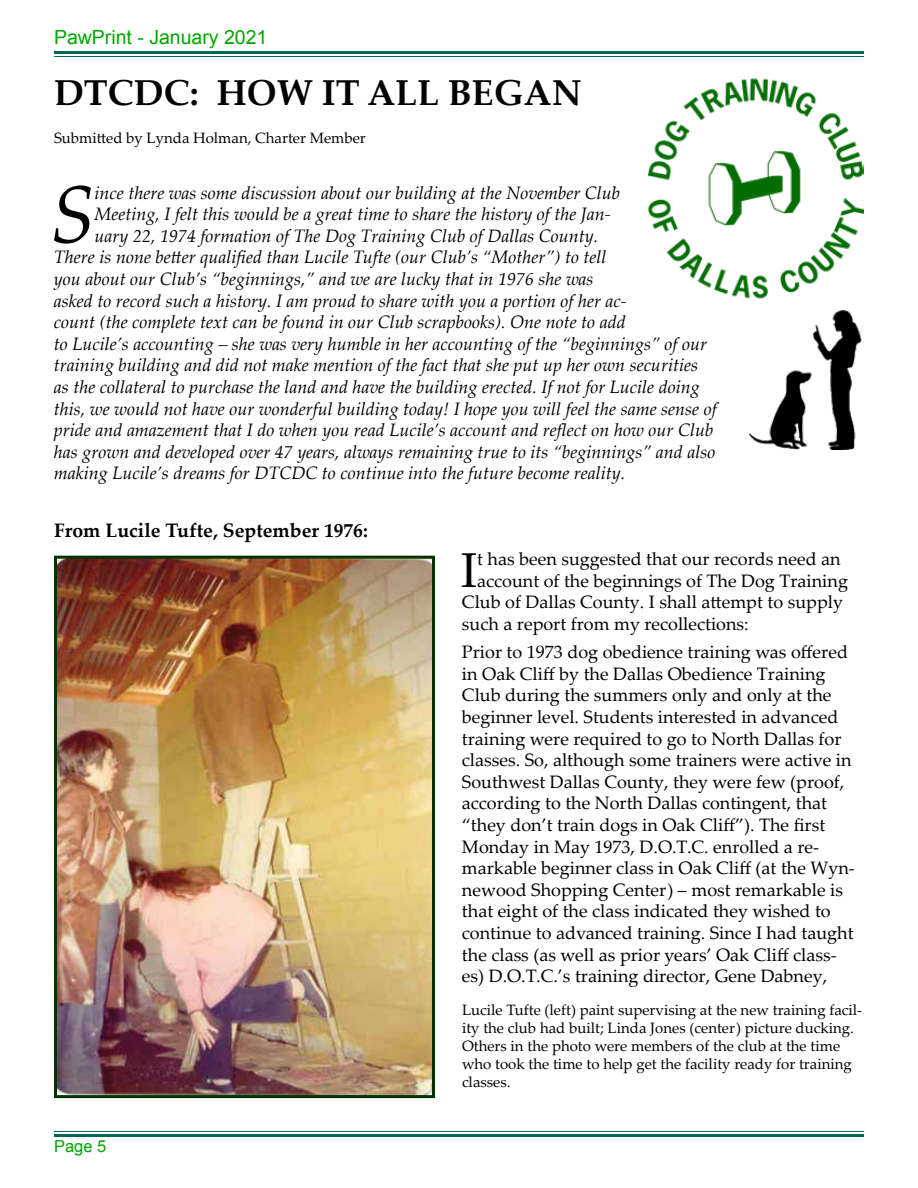
<style>
.page{position:relative;width:918px;height:1188px;background:#fff}
.page>*{position:absolute;margin:0;border:0;box-sizing:border-box;transform-origin:0 0}
.t1{font:italic 80.55px "Palatino Linotype";color:#000}
.t2{font:49.05px "Palatino Linotype";color:#000}
.t3{font:700 36px "Palatino Linotype";color:#000}
.t4{font:700 19.5px "Palatino Linotype";color:#000}
.t5{font:19.5px "Arial";color:#00a800}
.t6{font:italic 18px "Palatino Linotype";color:#000}
.t7{font:18px/21.6px "Palatino Linotype";color:#000}
.t8{font:16.5px "Arial";color:#00a800}
.t9{font:15px/18px "Palatino Linotype";color:#000}
</style>
<div class="page">
<hr style="left:54px;top:51px;width:810px;height:3px;background:#006658">
<hr style="left:54px;top:56px;width:810px;height:1px;background:#006658">
<hr style="left:54px;top:1131px;width:810px;height:1px;background:#006658">
<hr style="left:54px;top:1134px;width:810px;height:3px;background:#006658">
<img style="left:58px;top:560px;width:373px;height:534px">
<div style="left:54px;top:556px;width:381px;height:542px;border:3px solid #030"></div>
<img style="left:648px;top:78px;width:216px;height:221px">
<img style="left:750px;top:310px;width:114px;height:140px">
<p class="t5" style="left:54px;top:25px;width:215px">PawPrint - January 2021</p>
<h3 class="t3" style="left:54px;top:67px;width:529px">DTCDC: HOW IT ALL BEGAN</h3>
<p class="t9" style="left:54px;top:129px;width:313px">Submitted by Lynda Holman, Charter Member</p>
<h1 class="t1" style="left:50px;top:157px;width:46px">S</h1>
<p class="t6" style="left:95px;top:180px;width:527px">ince there was some discussion about our building at the November Club</p>
<p class="t6" style="left:95px;top:201px;width:518px">Meeting, I felt this would be a great time to share the history of the Jan-</p>
<p class="t6" style="left:95px;top:223px;width:505px">uary 22, 1974 formation of The Dog Training Club of Dallas County.</p>
<p class="t6" style="left:54px;top:245px;width:554px">There is none better qualified than Lucile Tufte (our Club’s “Mother”) to tell</p>
<p class="t6" style="left:54px;top:266px;width:541px">you about our Club’s “beginnings,” and we are lucky that in 1976 she was</p>
<p class="t6" style="left:54px;top:288px;width:574px">asked to record such a history. I am proud to share with you a portion of her ac-</p>
<p class="t6" style="left:54px;top:309px;width:573px">count (the complete text can be found in our Club scrapbooks). One note to add</p>
<p class="t6" style="left:54px;top:331px;width:655px">to Lucile’s accounting – she was very humble in her accounting of the “beginnings” of our</p>
<p class="t6" style="left:54px;top:353px;width:646px">training building and did not make mention of the fact that she put up her own securities</p>
<p class="t6" style="left:54px;top:374px;width:647px">as the collateral to purchase the land and have the building erected. If not for Lucile doing</p>
<p class="t6" style="left:54px;top:396px;width:664px">this, we would not have our wonderful building today! I hope you will feel the same sense of</p>
<p class="t6" style="left:54px;top:417px;width:661px">pride and amazement that I do when you read Lucile’s account and reflect on how our Club</p>
<p class="t6" style="left:54px;top:439px;width:663px">has grown and developed over 47 years, always remaining true to its “beginnings” and also</p>
<p class="t6" style="left:54px;top:461px;width:573px">making Lucile’s dreams for DTCDC to continue into the future become reality.</p>
<p class="t4" style="left:54px;top:516px;width:315px">From Lucile Tufte, September 1976:</p>
<h2 class="t2" style="left:461px;top:535px;width:18px">I</h2>
<p class="t7" style="left:477px;top:547px;width:365px">t has been suggested that our records need an</p>
<p class="t7" style="left:477px;top:569px;width:372px">account of the beginnings of The Dog Training</p>
<p class="t7" style="left:462px;top:591px;width:383px">Club of Dallas County. I shall attempt to supply</p>
<p class="t7" style="left:462px;top:612px;width:288px">such a report from my recollections:</p>
<p class="t7" style="left:462px;top:641px;width:394px">Prior to 1973 dog obedience training was offered in Oak Cliff by the Dallas Obedience Training Club during the summers only and only at the beginner level. Students interested in advanced training were required to go to North Dallas for classes. So, although some trainers were active in Southwest Dallas County, they were few (proof, according to the North Dallas contingent, that “they don’t train dogs in Oak Cliff”). The first Monday in May 1973, D.O.T.C. enrolled a re&shy;markable beginner class in Oak Cliff (at the Wyn&shy;newood Shopping Center) – most remarkable is that eight of the class indicated they wished to continue to advanced training. Since I had taught the class (as well as prior years’ Oak Cliff class&shy;es) D.O.T.C.’s training director, Gene Dabney,</p>
<p class="t9" style="left:462px;top:1000px;width:402px">Lucile Tufte (left) paint supervising at the new training facil&shy;ity the club had built; Linda Jones (center) picture ducking.<br>Others in the photo were members of the club at the time who took the time to help get the facility ready for training classes.</p>
<p class="t8" style="left:54px;top:1135px;width:54px">Page 5</p>
</div>
